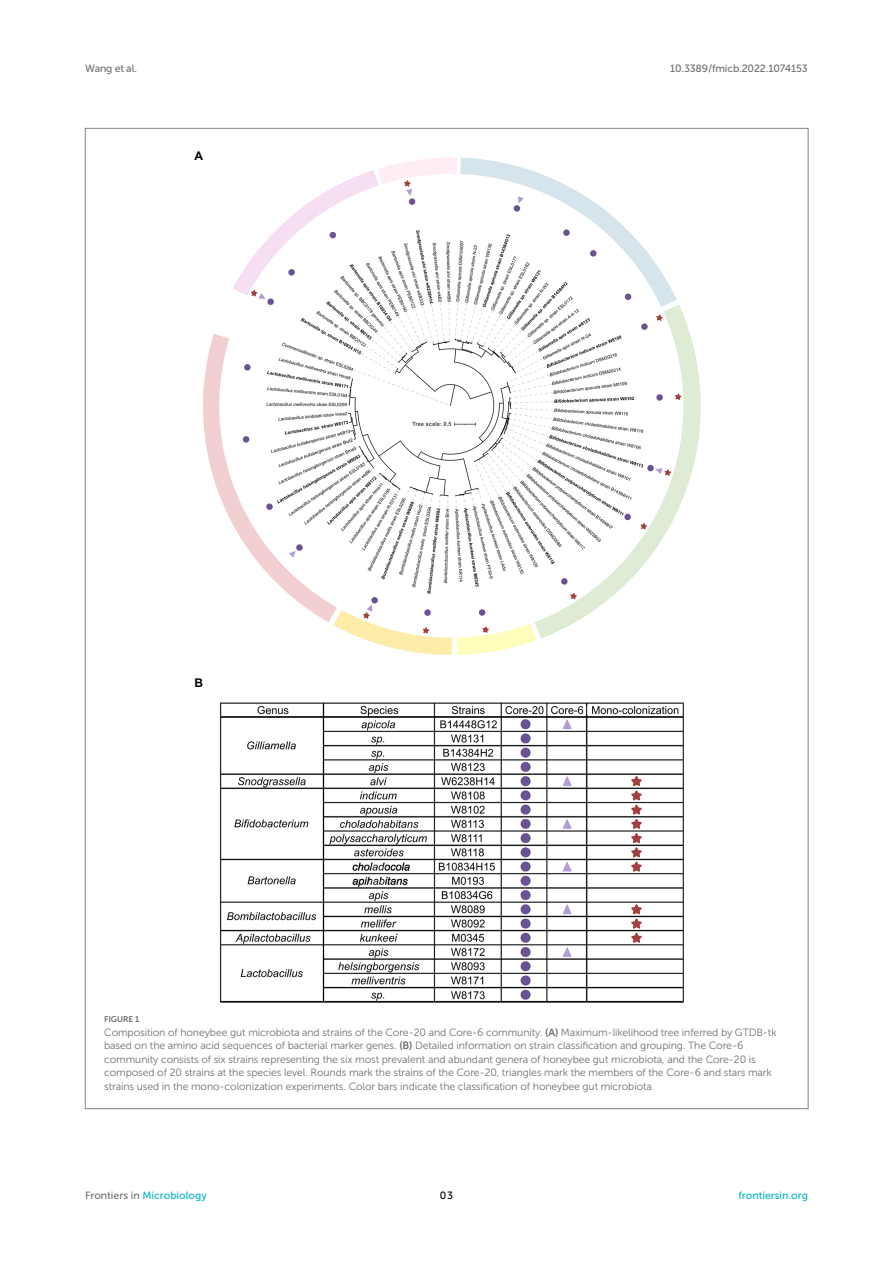
<style>
.page{position:relative;width:893px;height:1263px;background:#fff}
.page>*{position:absolute;margin:0;border:0;box-sizing:border-box;transform-origin:0 0}
.t1{font:700 12px "Arial";color:#000}
.FIG_LEG{font:10.5px/13.5px "Museo Sans 300";letter-spacing:-.01em;color:#706f70}
.t2{font:10.5px "Museo Sans 500";color:#00b4c4}
.t3{font:10.5px "Museo Sans 500";letter-spacing:-.015em;color:#706f70}
.t4{font:10.5px "Museo Sans 500";color:#000}
.FIG_HD{font:8.25px "Museo Sans 700";letter-spacing:-.01em;color:#706f70}
.s1{font-family:"Museo Sans 700"}
.s2{color:#706f70}
</style>
<div class="page">
<img style="left:203px;top:158px;width:498px;height:845px">
<p class="t3" style="left:85px;top:63px;width:53px">Wang et al.</p>
<p class="t3" style="left:670px;top:63px;width:139px">10.3389/fmicb.2022.1074153</p>
<p class="t1" style="left:195px;top:147px;width:10px">A</p>
<p class="t1" style="left:195px;top:675px;width:10px">B</p>
<p class="FIG_HD" style="left:104px;top:1015px;width:37px">FIGURE 1</p>
<p class="FIG_LEG" style="left:104px;top:1025px;width:674px">Composition of honeybee gut microbiota and strains of the Core-20 and Core-6 community. <span class="s1">(A)</span> Maximum-likelihood tree inferred by GTDB-tk based on the amino acid sequences of bacterial marker genes. <span class="s1">(B)</span> Detailed information on strain classification and grouping. The Core-6 community consists of six strains representing the six most prevalent and abundant genera of honeybee gut microbiota, and the Core-20 is composed of 20 strains at the species level. Rounds mark the strains of the Core-20, triangles mark the members of the Core-6 and stars mark strains used in the mono-colonization experiments. Color bars indicate the classification of honeybee gut microbiota.</p>
<p class="t2" style="left:85px;top:1190px;width:123px"><span class="s2">Frontiers in</span> Microbiology</p>
<p class="t4" style="left:440px;top:1190px;width:15px">03</p>
<p class="t2" style="left:738px;top:1190px;width:71px">frontiersin.org</p>
</div>
